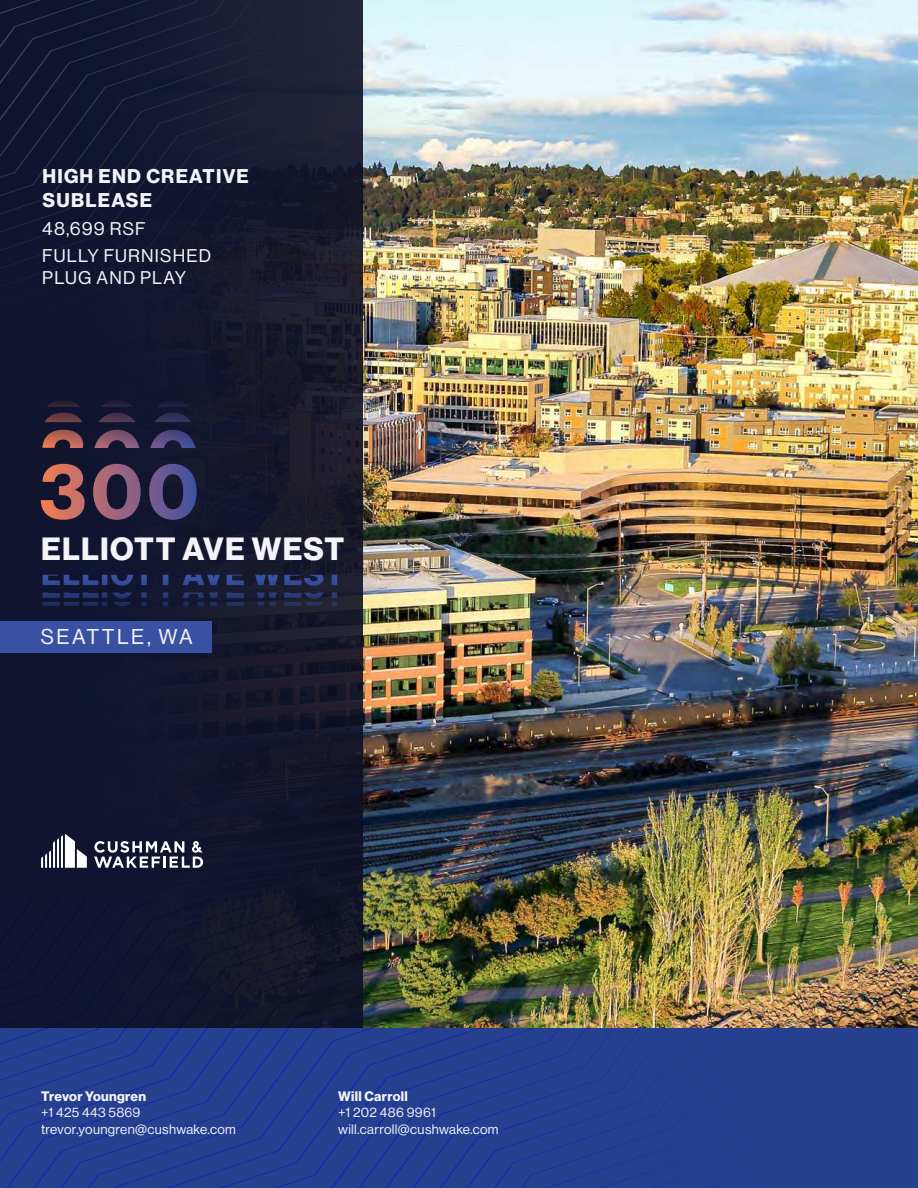
<style>
.page{position:relative;width:918px;height:1188px;background:#fff}
.page>*{position:absolute;margin:0;border:0;box-sizing:border-box;transform-origin:0 0}
.t1{font:31.5px "N Haas Grotesk DS Pro 75 Bd";letter-spacing:.04em;color:#f4f3f9}
.t2{font:21px "N Haas Grotesk DS Pro 55 Rg";letter-spacing:.115em;color:#f4f3f9}
.t3{font:19.5px/23.4px "N Haas Grotesk DS Pro 75 Bd";letter-spacing:.065em;color:#f4f3f9}
.t4{font:18px/27.8px "N Haas Grotesk DS Pro 55 Rg";letter-spacing:.065em;color:#f4f3f9}
.t5{font:13.5px/16.5px "N Haas Grotesk DS Pro 55 Rg";letter-spacing:.025em;color:#f4f3f9}
.t6{font:13.5px "N Haas Grotesk DS Pro 75 Bd";letter-spacing:.025em;color:#f4f3f9}
</style>
<div class="page">
<img style="left:363px;top:0;width:555px;height:899px">
<div style="left:0;top:0;width:363px;height:1027px;background:linear-gradient(to right,#0e1330,#18192a)"></div>
<svg style="left:0;top:0;width:363px;height:341px;fill:#13172f"></svg>
<img style="left:0;top:899px;width:918px;height:289px">
<svg style="left:41px;top:834px;width:46px;height:34px"></svg>
<svg style="left:94px;top:841px;width:109px;height:27px"></svg>
<div style="left:0;top:621px;width:212px;height:32px;background:#3851a3"></div>
<svg style="left:43px;top:575px;width:294px;height:11px"></svg>
<svg style="left:43px;top:593px;width:294px;height:13px"></svg>
<svg style="left:41px;top:464px;width:156px;height:56px"></svg>
<svg style="left:42px;top:430px;width:154px;height:18px"></svg>
<svg style="left:45px;top:413px;width:147px;height:9px"></svg>
<svg style="left:47px;top:400px;width:142px;height:7px"></svg>
<h3 class="t3" style="left:42px;top:165px;width:208px">HIGH END CREATIVE<br>SUBLEASE</h3>
<h3 class="t4" style="left:42px;top:215px;width:170px">48,699 RSF<br>FULLY FURNISHED</h3>
<h3 class="t4" style="left:42px;top:264px;width:146px">PLUG AND PLAY</h3>
<h1 class="t1" style="left:41px;top:531px;width:305px">ELLIOTT AVE WEST</h1>
<h2 class="t2" style="left:41px;top:624px;width:153px">SEATTLE, WA</h2>
<p class="t6" style="left:41px;top:1088px;width:107px">Trevor Youngren</p>
<p class="t5" style="left:41px;top:1105px;width:196px">+1 425 443 5869 trevor.youngren@cushwake.com</p>
<p class="t6" style="left:338px;top:1088px;width:71px">Will Carroll</p>
<p class="t5" style="left:338px;top:1105px;width:162px">+1 202 486 9961 will.carroll@cushwake.com</p>
</div>
